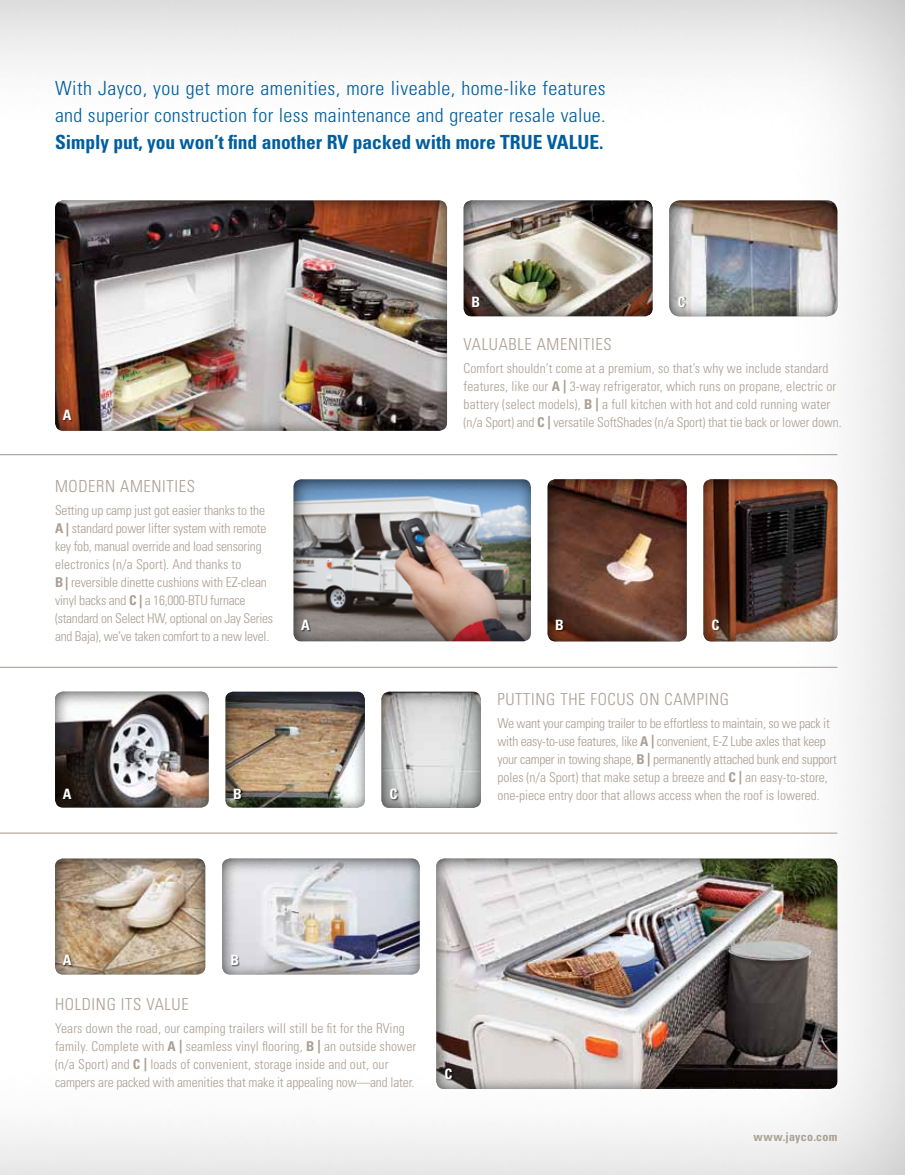
<style>
.page{position:relative;width:905px;height:1175px;background:#fff}
.page>*{position:absolute;margin:0;border:0;box-sizing:border-box;transform-origin:0 0}
.t1{font:300 condensed 19.5px/27px "Univers";letter-spacing:.02em;color:#005e9e}
.t2{font:700 condensed 19.5px "Univers";color:#005e9e}
.t3{font:300 condensed 16.5px "Univers";letter-spacing:.04em;color:#aa9f94}
.t4{font:700 condensed 14.25px "Univers";color:#fff}
.t5{font:300 condensed 13.5px/18px "Univers";letter-spacing:-.01em;color:#aa9f94}
.t6{font:300 condensed 13.5px/18px "Univers";letter-spacing:.01em;color:#aa9f94}
.t7{font:700 condensed 12px "Univers";letter-spacing:.02em;color:#aa9f94}
.s1{font-weight:700}
</style>
<div class="page">
<div style="left:0;top:0;width:904px;height:1174px;background:#000;opacity:.35"></div>
<hr style="left:0;top:454px;width:837px;height:1px;background:#a2958a">
<hr style="left:0;top:667px;width:837px;height:1px;background:#a2958a">
<hr style="left:0;top:832px;width:837px;height:1px;background:#a2958a">
<div style="left:462px;top:200px;width:192px;height:118px;background:#000;opacity:.75"></div>
<div style="left:703px;top:478px;width:136px;height:165px;background:#000;opacity:.75"></div>
<div style="left:546px;top:478px;width:143px;height:165px;background:#000;opacity:.75"></div>
<div style="left:293px;top:479px;width:240px;height:165px;background:#000;opacity:.75"></div>
<div style="left:669px;top:199px;width:170px;height:120px;background:#000;opacity:.75"></div>
<div style="left:436px;top:857px;width:402px;height:233px;background:#000;opacity:.75"></div>
<div style="left:54px;top:199px;width:393px;height:233px;background:#000;opacity:.75"></div>
<div style="left:54px;top:858px;width:153px;height:118px;background:#000;opacity:.75"></div>
<div style="left:222px;top:857px;width:199px;height:120px;background:#000;opacity:.75"></div>
<div style="left:224px;top:691px;width:143px;height:118px;background:#000;opacity:.75"></div>
<div style="left:63px;top:411px;width:10px;height:11px;background:#000;opacity:.5"></div>
<div style="left:301px;top:620px;width:10px;height:11px;background:#000;opacity:.5"></div>
<div style="left:63px;top:955px;width:10px;height:11px;background:#000;opacity:.5"></div>
<div style="left:232px;top:955px;width:8px;height:11px;background:#000;opacity:.5"></div>
<div style="left:445px;top:1069px;width:8px;height:11px;background:#000;opacity:.5"></div>
<div style="left:557px;top:620px;width:8px;height:11px;background:#000;opacity:.5"></div>
<div style="left:712px;top:620px;width:8px;height:11px;background:#000;opacity:.5"></div>
<div style="left:473px;top:297px;width:8px;height:11px;background:#000;opacity:.5"></div>
<div style="left:678px;top:297px;width:8px;height:11px;background:#000;opacity:.5"></div>
<div style="left:381px;top:690px;width:102px;height:120px;background:#000;opacity:.75"></div>
<div style="left:55px;top:690px;width:156px;height:120px;background:#000;opacity:.75"></div>
<div style="left:234px;top:789px;width:9px;height:11px;background:#000;opacity:.5"></div>
<div style="left:63px;top:789px;width:10px;height:11px;background:#100a06"></div>
<div style="left:391px;top:789px;width:8px;height:11px;background:#000;opacity:.5"></div>
<h1 class="t1" style="left:55px;top:75px;width:552px">With Jayco, you get more amenities, more liveable, home-like features and superior construction for less maintenance and greater resale value.</h1>
<h1 class="t2" style="left:55px;top:130px;width:457px">Simply put, you won’t find another RV packed with more TRUE</h1>
<h1 class="t2" style="left:546px;top:130px;width:22px">VALUE</h1>
<h1 class="t2" style="left:599px;top:130px;width:6px">.</h1>
<p class="t4" style="left:63px;top:407px;width:10px">A</p>
<p class="t3" style="left:55px;top:476px;width:140px">Modern amenities</p>
<p class="t5" style="left:55px;top:501px;width:219px">Setting up camp just got easier thanks to the <span class="s1">A |</span> standard power lifter system with remote key fob, manual override and load sensoring electronics (n/a Sport). And thanks to<br><span class="s1">B|</span> reversible dinette cushions with EZ-clean vinyl backs and <span class="s1">C |</span> a 16,000-BTU furnace (standard on Select HW, optional on Jay Series and Baja), we’ve taken comfort to a new level.</p>
<p class="t4" style="left:301px;top:616px;width:10px">A</p>
<p class="t4" style="left:63px;top:785px;width:10px">A</p>
<p class="t4" style="left:233px;top:785px;width:10px">B</p>
<p class="t4" style="left:389px;top:785px;width:9px">C</p>
<p class="t4" style="left:471px;top:293px;width:10px">B</p>
<p class="t4" style="left:677px;top:293px;width:9px">C</p>
<p class="t3" style="left:463px;top:334px;width:148px">Valuable amenities</p>
<p class="t6" style="left:463px;top:359px;width:379px">Comfort shouldn’t come at a premium, so that’s why we include standard features, like our <span class="s1">A |</span> 3-way refrigerator, which runs on propane, electric or battery (select models), <span class="s1">B |</span> a full kitchen with hot and cold running water (n/a Sport) and <span class="s1">C |</span> versatile SoftShades (n/a Sport) that tie back or lower down.</p>
<p class="t4" style="left:555px;top:616px;width:10px">B</p>
<p class="t4" style="left:711px;top:616px;width:9px">C</p>
<p class="t3" style="left:497px;top:689px;width:103px">Putting the focus</p>
<p class="t3" style="left:639px;top:689px;width:91px">on camping</p>
<p class="t5" style="left:497px;top:714px;width:341px">We want your camping trailer to be effortless to maintain, so we pack it with easy-to-use features, like <span class="s1">A |</span> convenient, E-Z Lube axles that keep your camper in towing shape, <span class="s1">B |</span> permanently attached bunk end support poles (n/a Sport) that make setup a breeze and <span class="s1">C |</span> an easy-to-store, one-piece entry door that allows access when the roof is lowered.</p>
<p class="t4" style="left:63px;top:950px;width:10px">A</p>
<p class="t4" style="left:230px;top:950px;width:10px">B</p>
<p class="t3" style="left:55px;top:993px;width:135px">Holding its value</p>
<p class="t6" style="left:55px;top:1019px;width:363px">Years down the road, our camping trailers will still be fit for the RVing family. Complete with <span class="s1">A |</span> seamless vinyl flooring, <span class="s1">B |</span> an outside shower (n/a Sport) and <span class="s1">C |</span> loads of convenient, storage inside and out, our campers are packed with amenities that make it appealing now—and later.</p>
<p class="t4" style="left:444px;top:1065px;width:9px">C</p>
<p class="t7" style="left:753px;top:1128px;width:85px">www.jayco.com</p>
</div>
